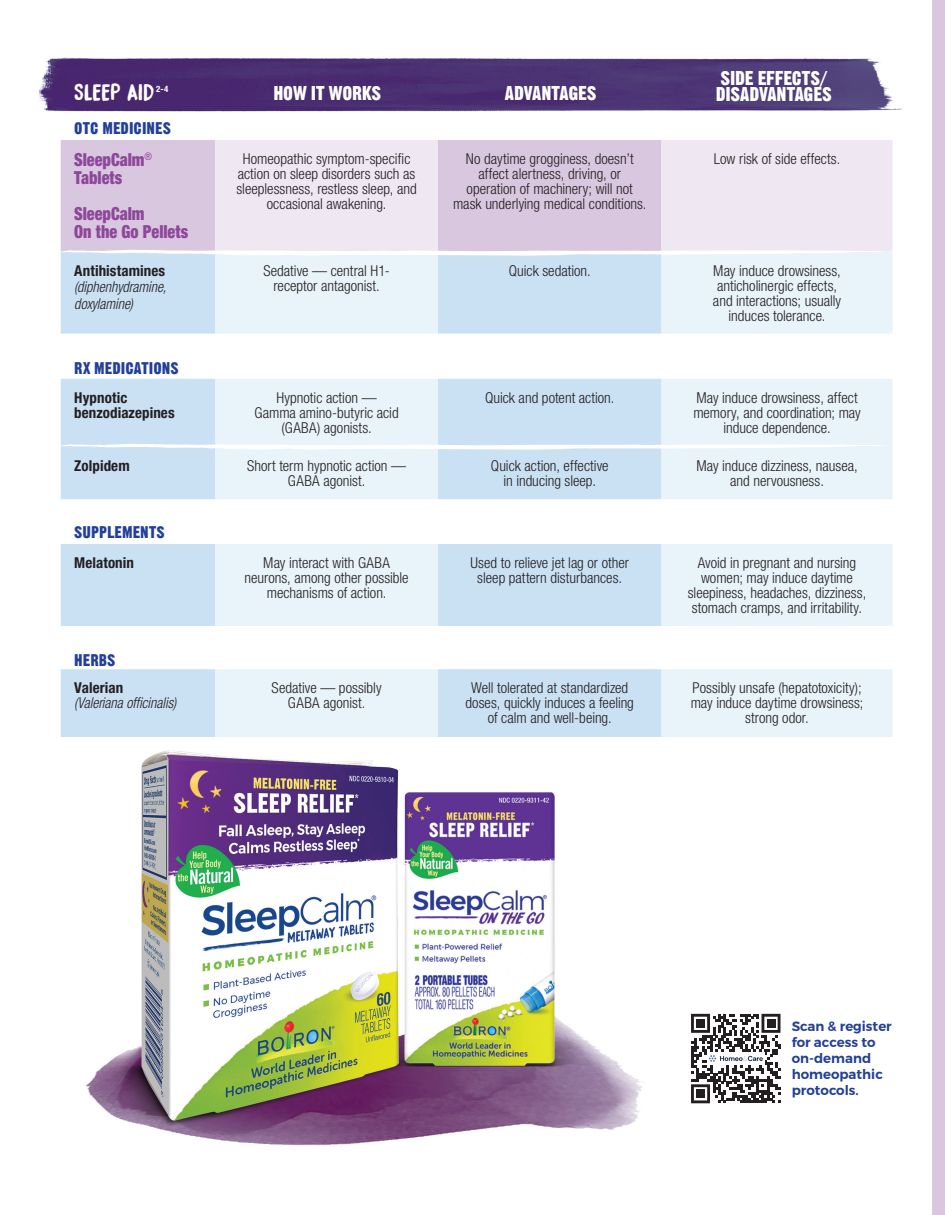
<style>
.page{position:relative;width:945px;height:1215px;background:#fff}
.page>*{position:absolute;margin:0;border:0;box-sizing:border-box;transform-origin:0 0}
.t1{font:21px "Bocadillo";letter-spacing:-.005em;color:#fff}
.t2{font:19.5px "Gothic No 13 BT";letter-spacing:-.01em;color:#fff}
.t3{font:900 condensed 18px/18px "Helvetica Neue LT Std";color:#8e489a;scale:.9 1}
.t4{font:16.5px "Gothic No 13 BT";letter-spacing:.005em;color:#223f99}
.t5{font:300 condensed 15px/15px "Helvetica Neue LT Std";color:#231f20;text-align:center}
.t6{font:700 condensed 15px/15px "Helvetica Neue LT Std";letter-spacing:.005em;color:#231f20}
.t7{font:italic 300 condensed 15px/16.5px "Helvetica Neue LT Std";color:#231f20;scale:.95 1}
.t8{font:600 13.35px/16px "Montserrat";color:#223f99}
.t9{font:700 condensed 8.7px "Helvetica Neue LT Std";color:#fff}
</style>
<div class="page">
<img style="left:38px;top:57px;width:864px;height:55px">
<div style="left:933px;top:0;width:12px;height:1215px;background:#d9c7e0"></div>
<svg style="left:691px;top:1014px;width:89px;height:89px"></svg>
<div style="left:696px;top:1019px;width:9px;height:8px;background:#231f20"></div>
<div style="left:767px;top:1019px;width:8px;height:8px;background:#231f20"></div>
<div style="left:696px;top:1090px;width:9px;height:8px;background:#231f20"></div>
<img style="left:707px;top:1052px;width:57px;height:13px">
<div style="left:61px;top:140px;width:154px;height:110px;background:#d9c7e0"></div>
<svg style="left:215px;top:140px;width:678px;height:112px;fill:#efe7f2"></svg>
<svg style="left:61px;top:256px;width:154px;height:481px;fill:#cae1f4"></svg>
<svg style="left:215px;top:252px;width:678px;height:485px;fill:#e9f3fa"></svg>
<hr style="left:61px;top:334px;width:154px;height:1px;background:#fff">
<hr style="left:215px;top:334px;width:223px;height:1px;background:#fff">
<hr style="left:438px;top:334px;width:224px;height:1px;background:#fff">
<hr style="left:662px;top:334px;width:231px;height:1px;background:#fff">
<hr style="left:61px;top:626px;width:154px;height:1px;background:#fff">
<hr style="left:215px;top:626px;width:223px;height:1px;background:#fff">
<hr style="left:438px;top:626px;width:224px;height:1px;background:#fff">
<hr style="left:662px;top:626px;width:231px;height:1px;background:#fff">
<svg style="left:60px;top:250px;width:832px;height:6px"></svg>
<svg style="left:60px;top:444px;width:832px;height:6px"></svg>
<img style="left:81px;top:727px;width:563px;height:419px">
<h2 class="t2" style="left:721px;top:66px;width:108px">SIDE EFFECTS/</h2>
<h1 class="t1" style="left:74px;top:78px;width:82px">SLEEP AID</h1>
<h2 class="t2" style="left:716px;top:82px;width:118px">DISADVANTAGES</h2>
<p class="t9" style="left:156px;top:83px;width:13px">2-4</p>
<h2 class="t2" style="left:273px;top:82px;width:109px">HOW IT WORKS</h2>
<h2 class="t2" style="left:505px;top:82px;width:93px">ADVANTAGES</h2>
<p class="t4" style="left:74px;top:118px;width:98px">OTC MEDICINES</p>
<p class="t3" style="left:74px;top:150px;width:88px">SleepCalm<sup>®<br></sup>Tablets</p>
<p class="t3" style="left:74px;top:204px;width:128px">SleepCalm<br>On the Go Pellets</p>
<p class="t6" style="left:74px;top:263px;width:92px">Antihistamines</p>
<p class="t7" style="left:74px;top:279px;width:98px">(diphenhydramine, doxylamine)</p>
<p class="t5" style="left:237px;top:151px;width:182px">Homeopathic symptom-specific action on sleep disorders such as sleeplessness, restless sleep, and occasional awakening.</p>
<p class="t5" style="left:453px;top:151px;width:195px">No daytime grogginess, doesn’t affect alertness, driving, or operation of machinery; will not mask underlying medical conditions.</p>
<p class="t5" style="left:714px;top:151px;width:128px">Low risk of side effects.</p>
<p class="t5" style="left:263px;top:263px;width:128px">Sedative — central H1- receptor antagonist.</p>
<p class="t5" style="left:509px;top:263px;width:83px">Quick sedation.</p>
<p class="t5" style="left:713px;top:263px;width:130px">May induce drowsiness, anticholinergic effects, and interactions; usually induces tolerance.</p>
<p class="t4" style="left:74px;top:358px;width:106px">RX MEDICATIONS</p>
<p class="t6" style="left:74px;top:390px;width:102px">Hypnotic benzodiazepines</p>
<p class="t5" style="left:255px;top:390px;width:146px">Hypnotic action —<br>Gamma amino-butyric acid (GABA) agonists.</p>
<p class="t5" style="left:485px;top:390px;width:131px">Quick and potent action.</p>
<p class="t5" style="left:693px;top:390px;width:169px">May induce drowsiness, affect memory, and coordination; may induce dependence.</p>
<p class="t6" style="left:74px;top:458px;width:57px">Zolpidem</p>
<p class="t5" style="left:247px;top:458px;width:161px">Short term hypnotic action —<br>GABA agonist.</p>
<p class="t5" style="left:491px;top:458px;width:119px">Quick action, effective in inducing sleep.</p>
<p class="t5" style="left:696px;top:458px;width:163px">May induce dizziness, nausea, and nervousness.</p>
<p class="t4" style="left:74px;top:522px;width:92px">SUPPLEMENTS</p>
<p class="t6" style="left:74px;top:555px;width:61px">Melatonin</p>
<p class="t5" style="left:245px;top:555px;width:166px">May interact with GABA neurons, among other possible mechanisms of action.</p>
<p class="t5" style="left:471px;top:555px;width:160px">Used to relieve jet lag or other sleep pattern disturbances.</p>
<p class="t5" style="left:688px;top:555px;width:180px">Avoid in pregnant and nursing women; may induce daytime sleepiness, headaches, dizziness, stomach cramps, and irritability.</p>
<p class="t4" style="left:74px;top:650px;width:43px">HERBS</p>
<p class="t6" style="left:74px;top:680px;width:51px">Valerian</p>
<p class="t7" style="left:74px;top:695px;width:109px">(Valeriana officinalis)</p>
<p class="t5" style="left:272px;top:681px;width:112px">Sedative — possibly<br>GABA agonist.</p>
<p class="t5" style="left:466px;top:681px;width:170px">Well tolerated at standardized doses, quickly induces a feeling of calm and well-being.</p>
<p class="t5" style="left:691px;top:681px;width:174px">Possibly unsafe (hepatotoxicity); may induce daytime drowsiness; strong odor.</p>
<p class="t8" style="left:792px;top:1018px;width:102px">Scan &amp; register for access to on-demand homeopathic protocols.</p>
</div>
